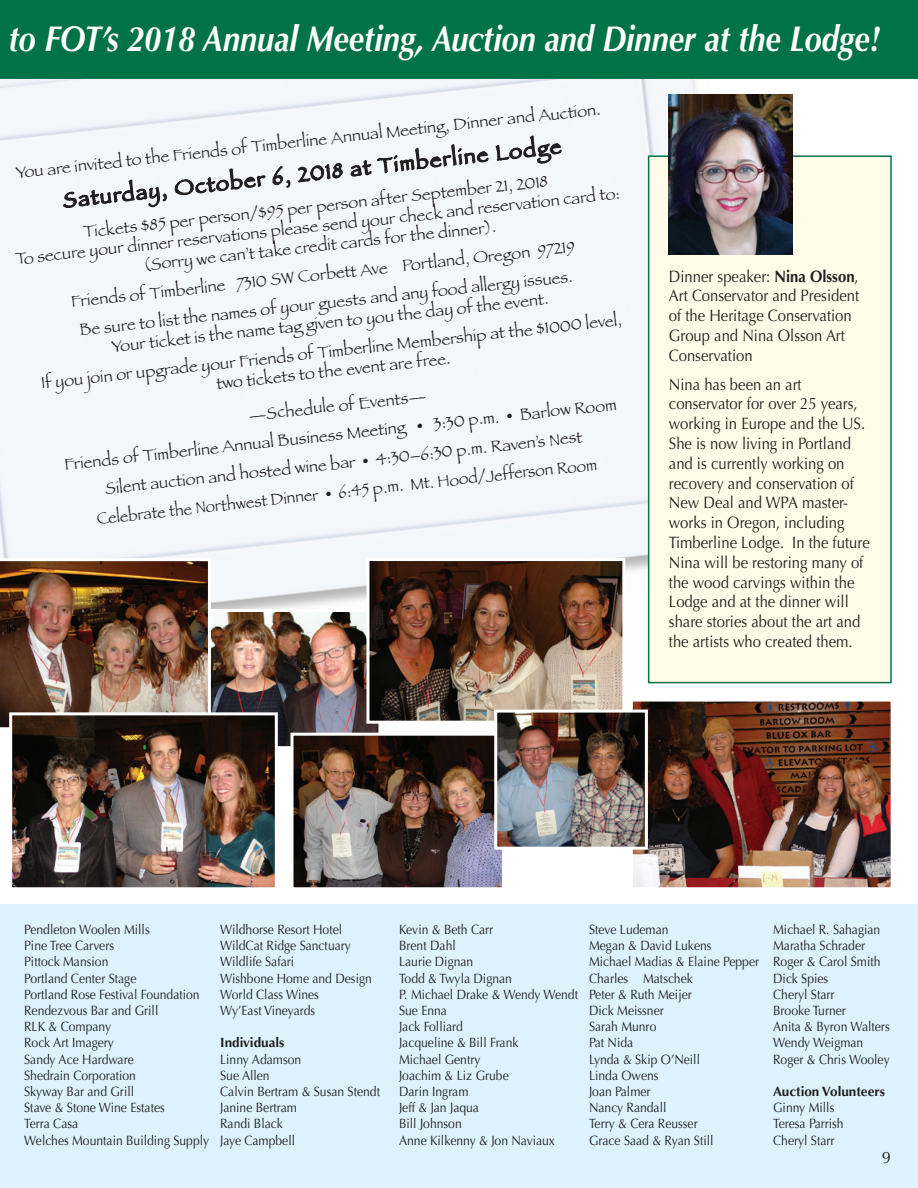
<style>
.page{position:relative;width:918px;height:1188px;background:#fff}
.page>*{position:absolute;margin:0;border:0;box-sizing:border-box;transform-origin:0 0}
.t1{font:italic 700 36px "Optima";color:#fff;scale:.85 1}
.t2{font:16.5px/28.8px "Papyrus";color:#231f20;text-align:center}
.t3{font:16.5px/19.8px "Optima";color:#231f20;scale:.9 1}
.t4{font:16.5px "Optima";color:#231f20}
.t5{font:13.5px/16.2px "Optima";color:#231f20;scale:.9 1}
.t6{font:700 13.5px "Optima";color:#231f20}
.s1{font-weight:700}
</style>
<div class="page">
<div style="left:0;top:904px;width:918px;height:284px;background:#dcf2fc"></div>
<div style="left:0;top:79px;width:764px;height:584px;background:#f4f7fa"></div>
<svg style="left:62px;top:144px;width:106px;height:85px"></svg>
<svg style="left:174px;top:150px;width:170px;height:82px"></svg>
<svg style="left:350px;top:125px;width:213px;height:85px"></svg>
<div style="left:0;top:0;width:918px;height:79px;background:#007248"></div>
<img style="left:211px;top:613px;width:166px;height:132px">
<div style="left:191px;top:609px;width:190px;height:140px;border:3px solid #fff"></div>
<img style="left:295px;top:737px;width:206px;height:149px">
<div style="left:291px;top:733px;width:214px;height:157px;border:3px solid #fff"></div>
<img style="left:634px;top:703px;width:256px;height:183px">
<div style="left:630px;top:699px;width:264px;height:191px;border:3px solid #fff"></div>
<img style="left:370px;top:562px;width:251px;height:158px">
<div style="left:366px;top:558px;width:259px;height:166px;border:3px solid #fff"></div>
<img style="left:13px;top:716px;width:261px;height:170px">
<div style="left:9px;top:712px;width:269px;height:178px;border:3px solid #fff"></div>
<div style="left:648px;top:155px;width:244px;height:528px;background:#fffde9;border:2px solid #007248"></div>
<img style="left:669px;top:95px;width:124px;height:160px">
<img style="left:498px;top:714px;width:146px;height:132px">
<div style="left:494px;top:710px;width:154px;height:140px;border:3px solid #fff"></div>
<img style="left:0;top:558px;width:211px;height:302px">
<h1 class="t1" style="left:9px;top:17px;width:1027px">to FOT’s 2018 Annual Meeting, Auction and Dinner at the Lodge!</h1>
<p class="t2" style="left:15px;top:157px;width:589px;rotate:-6deg">You are invited to the Friends of Timberline Annual Meeting, Dinner and Auction.</p>
<p class="t2" style="left:12px;top:228px;width:609px;line-height:19.8px;rotate:-6deg">Tickets $85 per person/$95 per person after September 21, 2018<br>To secure your dinner reservations please send your check and reservation card to: (Sorry we can’t take credit cards for the dinner).</p>
<p class="t2" style="left:70px;top:286px;width:508px;rotate:-6deg">Friends of Timberline 7310 SW Corbett Ave Portland, Oregon 97219<br>Be sure to list the names of your guests and any food allergy issues.</p>
<p class="t2" style="left:37px;top:339px;width:586px;rotate:-6deg">Your ticket is the name tag given to you the day of the event.<br>If you join or upgrade your Friends of Timberline Membership at the $1000 level,</p>
<p class="t2" style="left:215px;top:366px;width:237px;line-height:34.8px;rotate:-6deg">two tickets to the event are free. —Schedule of Events—</p>
<p class="t2" style="left:63px;top:449px;width:557px;rotate:-6deg">Friends of Timberline Annual Business Meeting • 3:30 p.m. • Barlow Room<br>Silent auction and hosted wine bar • 4:30–6:30 p.m. Raven’s Nest<br>Celebrate the Northwest Dinner • 6:45 p.m. Mt. Hood/Jefferson Room</p>
<p class="t3" style="left:669px;top:266px;width:213px">Dinner speaker: <span class="s1">Nina Olsson</span>,<br>Art Conservator and President of the Heritage Conservation<br>Group and Nina Olsson Art<br>Conservation</p>
<p class="t3" style="left:669px;top:374px;width:225px">Nina has been an art conservator for over 25 years, working in Europe and the US.<br>She is now living in Portland and is currently working on recovery and conservation of<br>New Deal and WPA master&shy;works in Oregon, including<br>Timberline Lodge. In the future<br>Nina will be restoring many of the wood carvings within the<br>Lodge and at the dinner will share stories about the art and the artists who created them.</p>
<p class="t5" style="left:24px;top:921px;width:207px">Pendleton Woolen Mills<br>Pine Tree Carvers<br>Pittock Mansion<br>Portland Center Stage<br>Portland Rose Festival Foundation<br>Rendezvous Bar and Grill<br>RLK &amp; Company<br>Rock Art Imagery<br>Sandy Ace Hardware<br>Shedrain Corporation<br>Skyway Bar and Grill<br>Stave &amp; Stone Wine Estates<br>Terra Casa<br>Welches Mountain Building Supply</p>
<p class="t5" style="left:220px;top:921px;width:170px">Wildhorse Resort Hotel<br>WildCat Ridge Sanctuary<br>Wildlife Safari<br>Wishbone Home and Design<br>World Class Wines<br>Wy’East Vineyards</p>
<p class="t6" style="left:220px;top:1035px;width:66px">Individuals</p>
<p class="t5" style="left:220px;top:1051px;width:179px">Linny Adamson<br>Sue Allen<br>Calvin Bertram &amp; Susan Stendt<br>Janine Bertram<br>Randi Black<br>Jaye Campbell</p>
<p class="t5" style="left:399px;top:921px;width:200px">Kevin &amp; Beth Carr<br>Brent Dahl<br>Laurie Dignan<br>Todd &amp; Twyla Dignan<br>P. Michael Drake &amp; Wendy Wendt<br>Sue Enna<br>Jack Folliard<br>Jacqueline &amp; Bill Frank<br>Michael Gentry<br>Joachim &amp; Liz Grube<br>Darin Ingram<br>Jeff &amp; Jan Jaqua<br>Bill Johnson<br>Anne Kilkenny &amp; Jon Naviaux</p>
<p class="t5" style="left:589px;top:921px;width:190px">Steve Ludeman<br>Megan &amp; David Lukens<br>Michael Madias &amp; Elaine Pepper<br>Charles Matschek<br>Peter &amp; Ruth Meijer<br>Dick Meissner<br>Sarah Munro<br>Pat Nida<br>Lynda &amp; Skip O’Neill<br>Linda Owens<br>Joan Palmer<br>Nancy Randall<br>Terry &amp; Cera Reusser<br>Grace Saad &amp; Ryan Still</p>
<p class="t5" style="left:773px;top:921px;width:131px">Michael R. Sahagian<br>Maratha Schrader<br>Roger &amp; Carol Smith<br>Dick Spies<br>Cheryl Starr<br>Brooke Turner<br>Anita &amp; Byron Walters<br>Wendy Weigman<br>Roger &amp; Chris Wooley</p>
<p class="t6" style="left:773px;top:1084px;width:113px">Auction Volunteers</p>
<p class="t5" style="left:773px;top:1100px;width:80px">Ginny Mills<br>Teresa Parrish<br>Cheryl Starr</p>
<p class="t4" style="left:882px;top:1147px;width:11px">9</p>
</div>
